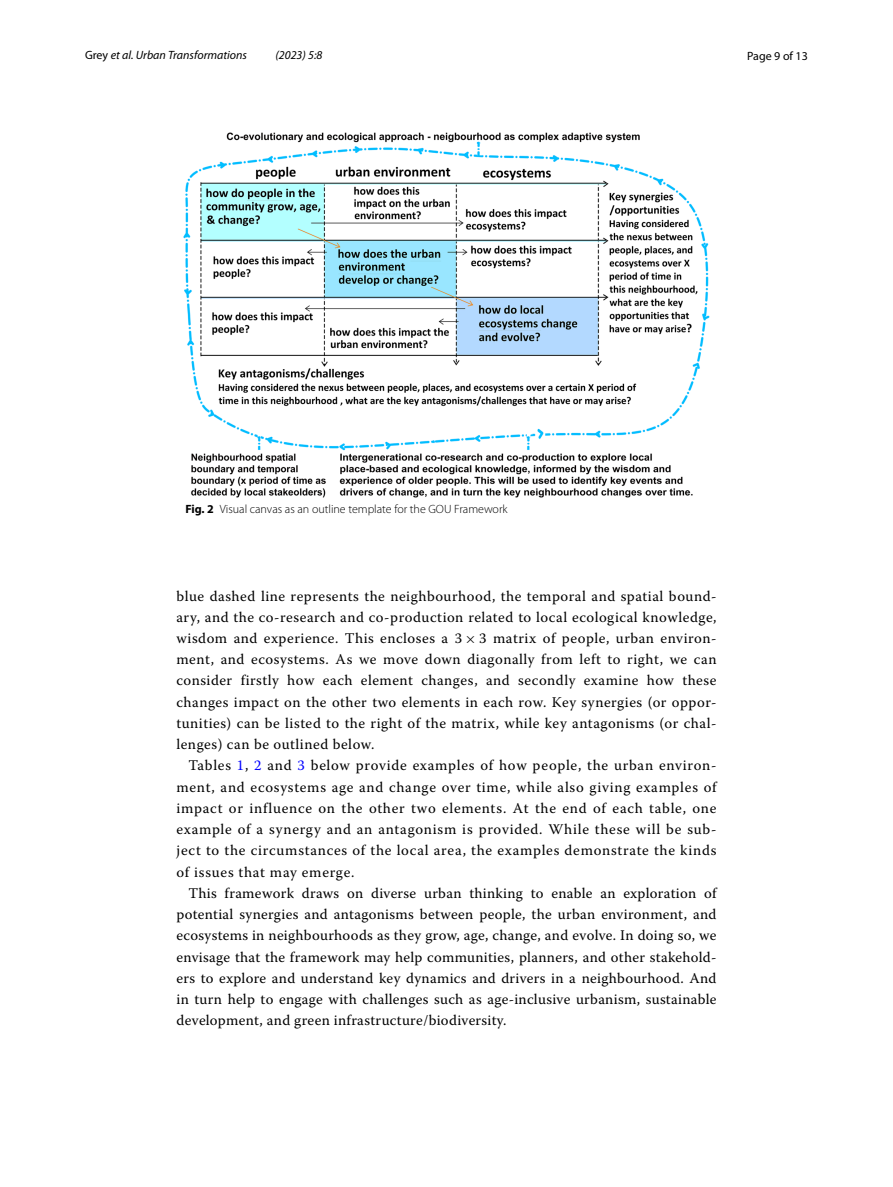
<style>
.page{position:relative;width:893px;height:1187px;background:#fff}
.page>*{position:absolute;margin:0;border:0;box-sizing:border-box;transform-origin:0 0}
.t1{font:14.7px/21.1px "Warnock Pro";letter-spacing:.035em;color:#000;text-align:justify}
.t2{font:300 12px "Myriad Pro";color:#000}
.t3{font:italic 12px "Myriad Pro";color:#000}
.t4{font:12px "Myriad Pro";color:#000}
.s1{font-style:normal}
.s2{font-weight:700}
.s3{font-family:"MTSY"}
.s4{color:#00f}
</style>
<div class="page">
<img style="left:184px;top:133px;width:525px;height:365px">
<p class="t3" style="left:85px;top:48px;width:164px"><span class="s1">Grey</span> et al. Urban Transformations</p>
<p class="t3" style="left:275px;top:48px;width:48px">(2023) 5:8</p>
<p class="t4" style="left:747px;top:48px;width:62px">Page 9 of 13</p>
<p class="t2" style="left:185px;top:502px;width:324px"><span class="s2">Fig. 2</span> Visual canvas as an outline template for the GOU Framework</p>
<p class="t1" style="left:176px;top:585px;width:542px">blue dashed line represents the neighbourhood, the temporal and spatial bound&shy;ary, and the co-research and co-production related to local ecological knowledge, wisdom and experience. This encloses a 3 <span class="s3">×</span> 3 matrix of people, urban environ&shy;ment, and ecosystems. As we move down diagonally from left to right, we can consider firstly how each element changes, and secondly examine how these changes impact on the other two elements in each row. Key synergies (or oppor&shy;tunities) can be listed to the right of the matrix, while key antagonisms (or chal&shy;lenges) can be outlined below.</p>
<p class="t1" style="left:176px;top:754px;width:542px;text-indent:12px">Tables <span class="s4">1</span>, <span class="s4">2</span> and <span class="s4">3</span> below provide examples of how people, the urban environ&shy;ment, and ecosystems age and change over time, while also giving examples of impact or influence on the other two elements. At the end of each table, one example of a synergy and an antagonism is provided. While these will be sub&shy;ject to the circumstances of the local area, the examples demonstrate the kinds of issues that may emerge.</p>
<p class="t1" style="left:176px;top:882px;width:542px;text-indent:12px">This framework draws on diverse urban thinking to enable an exploration of potential synergies and antagonisms between people, the urban environment, and ecosystems in neighbourhoods as they grow, age, change, and evolve. In doing so, we envisage that the framework may help communities, planners, and other stakehold&shy;ers to explore and understand key dynamics and drivers in a neighbourhood. And in turn help to engage with challenges such as age-inclusive urbanism, sustainable development, and green infrastructure/biodiversity.</p>
</div>
